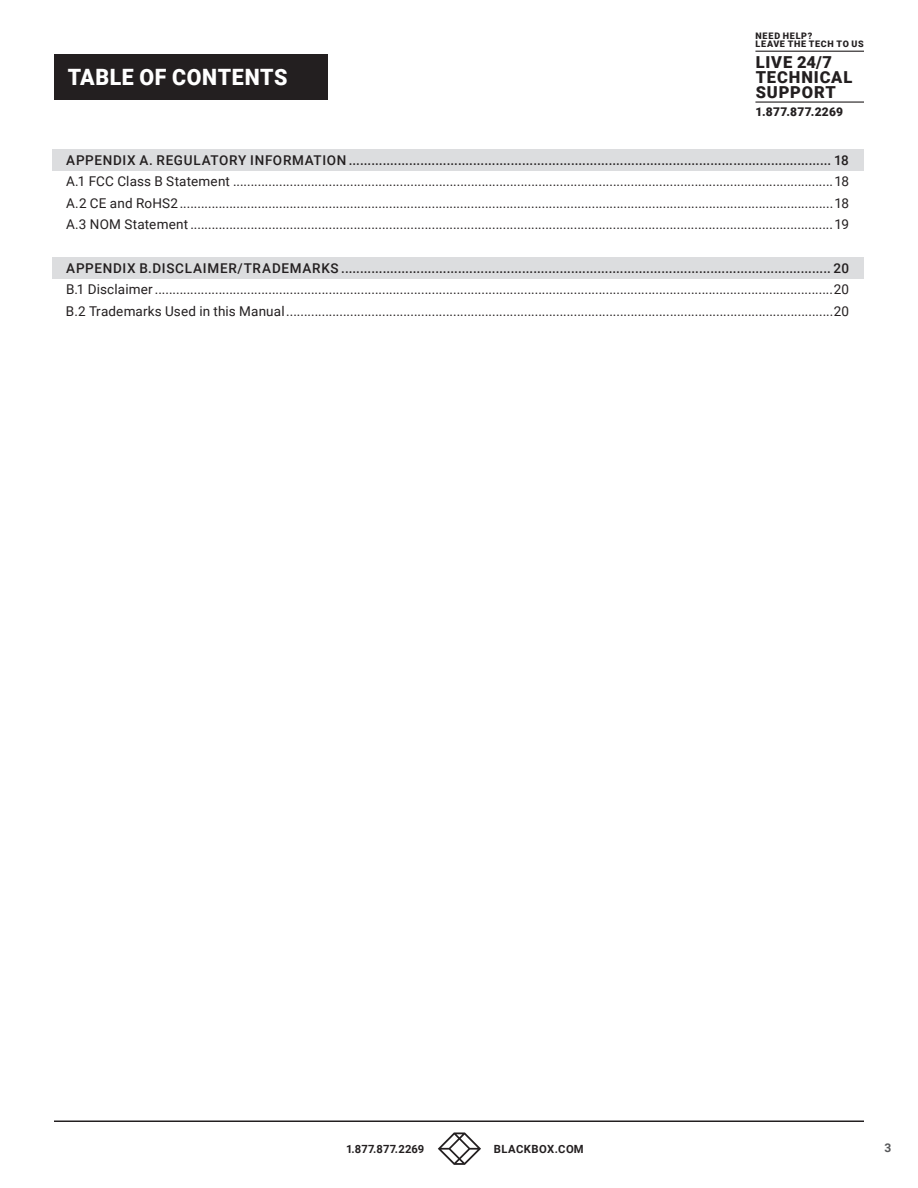
<style>
.page{position:relative;width:918px;height:1188px;background:#fff}
.page>*{position:absolute;margin:0;border:0;box-sizing:border-box;transform-origin:0 0}
.t1{font:900 22.5px "Roboto";letter-spacing:.025em;color:#fff;scale:.95 1}
.t2{font:900 16.5px/15px "Roboto";letter-spacing:.05em;color:#231f20}
.t3{font:13.5px/21.6px "Roboto";letter-spacing:.01em;color:#231f20;text-align:justify}
.t4{font:500 13.5px "Roboto";letter-spacing:.05em;color:#231f20}
.t5{font:900 12px "Roboto";letter-spacing:.02em;color:#231f20}
.t6{font:700 12px "Roboto";color:#57585a}
.t7{font:700 11.25px "Roboto";letter-spacing:.02em;color:#231f20}
.t8{font:700 11.25px "Roboto";letter-spacing:.045em;color:#231f20}
.t9{font:900 9px/8.6px "Roboto";letter-spacing:.08em;color:#231f20}
</style>
<div class="page">
<hr style="left:54px;top:1120px;width:810px;height:2px;background:#231f20">
<svg style="left:438px;top:1132px;width:43px;height:33px"></svg>
<hr style="left:755px;top:51px;width:109px;height:1px;background:#231f20">
<hr style="left:755px;top:101px;width:109px;height:2px;background:#231f20">
<div style="left:54px;top:54px;width:273px;height:45px;background:#231f20"></div>
<div style="left:52px;top:149px;width:812px;height:21px;background:#dcdddf"></div>
<div style="left:52px;top:257px;width:812px;height:21px;background:#dcdddf"></div>
<h1 class="t1" style="left:68px;top:61px;width:233px">TABLE OF CONTENTS</h1>
<p class="t9" style="left:756px;top:31px;width:110px">NEED HELP?<br>LEAVE THE TECH TO US</p>
<p class="t2" style="left:756px;top:54px;width:98px">LIVE 24/7<br>TECHNICAL<br>SUPPORT</p>
<p class="t5" style="left:755px;top:103px;width:89px">1.877.877.2269</p>
<p class="t4" style="left:66px;top:150px;width:784px">APPENDIX A. REGULATORY INFORMATION ................................................................................................................................ 18</p>
<p class="t3" style="left:66px;top:170px;width:785px">A.1 FCC Class B Statement .........................................................................................................................................................................18<br>A.2 CE and RoHS2........................................................................................................................................................................................18<br>A.3 NOM Statement .....................................................................................................................................................................................19</p>
<p class="t4" style="left:66px;top:258px;width:784px">APPENDIX B.DISCLAIMER/TRADEMARKS .................................................................................................................................. 20</p>
<p class="t3" style="left:66px;top:278px;width:785px">B.1 Disclaimer...............................................................................................................................................................................................20<br>B.2 Trademarks Used in this Manual..........................................................................................................................................................20</p>
<p class="t7" style="left:346px;top:1141px;width:80px">1.877.877.2269</p>
<p class="t8" style="left:494px;top:1141px;width:91px">BLACKBOX.COM</p>
<p class="t6" style="left:885px;top:1139px;width:8px">3</p>
</div>
